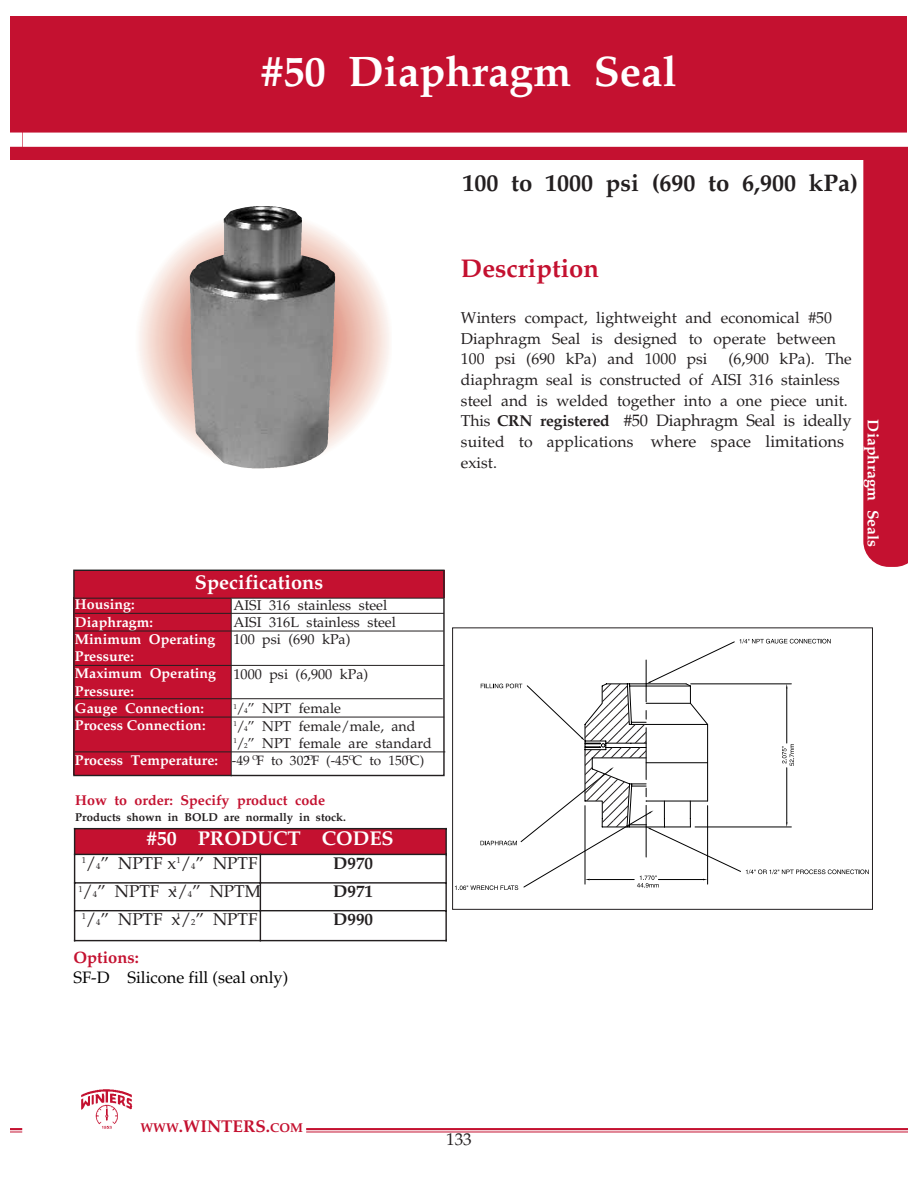
<style>
.page{position:relative;width:918px;height:1188px;background:#fff}
.page>*{position:absolute;margin:0;border:0;box-sizing:border-box;transform-origin:0 0}
.t1{font:700 42.75px "Palatino";color:#fff}
.t2{font:700 25.65px "Palatino";color:#c41130}
.t3{font:700 24px "Palatino";color:#231f20}
.t4{font:700 19.95px "Palatino";color:#fff}
.t5{font:17.1px "Palatino";color:#231f20}
.t6{font:700 17.1px "Palatino";color:#c41130}
.t7{font:700 17.1px "Palatino";color:#231f20}
.t8{font:16.5px/20.7px "Palatino";letter-spacing:-.015em;color:#231f20}
.t9{font:16.5px "Palatino";color:#000}
.t10{font:700 16.5px "Palatino";color:#c41130}
.t11{font:15.75px/20.7px "Palatino";color:#231f20}
.t12{font:700 15.6px "Palatino";color:#fff}
.t13{font:14.25px/17.2px "Palatino";color:#231f20}
.t14{font:700 14.25px/17.2px "Palatino";color:#fff}
.t15{font:700 14.25px "Palatino";color:#c41130}
.t16{font:13.5px "Palatino";color:#231f20}
.t17{font:700 11.4px "Palatino";color:#231f20}
.s1{font-size:7.2px}
.s2{font-size:8.55px}
.s3{font-size:15.75px}
.s4{font-weight:700;font-size:15.75px}
.s5{font-size:12.9px}
</style>
<div class="page">
<svg style="left:863px;top:160px;width:44px;height:407px;background:#c61a38"></svg>
<svg style="left:10px;top:1128px;width:12px;height:5px"></svg>
<div style="left:10px;top:16px;width:14px;height:144px;background:#c41130"></div>
<div style="left:10px;top:133px;width:14px;height:14px;background:#fff"></div>
<img style="left:81px;top:1089px;width:52px;height:40px">
<hr style="left:306px;top:1128px;width:601px;height:2px;background:#c41130">
<hr style="left:306px;top:1132px;width:601px;height:1px;background:#c41130">
<div style="left:23px;top:16px;width:884px;height:144px;background:#c41130"></div>
<div style="left:23px;top:133px;width:884px;height:14px;background:#fff"></div>
<svg style="left:139px;top:238px;width:251px;height:231px"></svg>
<img style="left:190px;top:206px;width:145px;height:262px">
<div style="left:74px;top:598px;width:157px;height:177px;background:#c41130"></div>
<div style="left:74px;top:571px;width:370px;height:27px;background:#c41130"></div>
<hr style="left:74px;top:598px;width:370px;height:1px;background:#231f20">
<hr style="left:75px;top:752px;width:370px;height:1px;background:#231f20">
<hr style="left:74px;top:717px;width:370px;height:1px;background:#231f20">
<hr style="left:75px;top:698px;width:368px;height:1px;background:#231f20">
<hr style="left:75px;top:665px;width:369px;height:1px;background:#231f20">
<hr style="left:75px;top:631px;width:369px;height:1px;background:#231f20">
<hr style="left:75px;top:613px;width:369px;height:1px;background:#231f20">
<hr style="left:231px;top:598px;width:1px;height:178px;background:#231f20">
<div style="left:73px;top:570px;width:372px;height:206px;border:1px solid #231f20"></div>
<svg style="left:455px;top:639px;width:414px;height:251px"></svg>
<div style="left:452px;top:628px;width:421px;height:282px;border:1px solid #231f20"></div>
<div style="left:75px;top:829px;width:370px;height:25px;background:#c41130"></div>
<hr style="left:74px;top:828px;width:1px;height:113px;background:#231f20">
<hr style="left:260px;top:854px;width:1px;height:87px;background:#231f20">
<hr style="left:445px;top:828px;width:2px;height:113px;background:#231f20">
<hr style="left:74px;top:828px;width:373px;height:1px;background:#231f20">
<hr style="left:74px;top:854px;width:373px;height:1px;background:#231f20">
<hr style="left:74px;top:882px;width:373px;height:2px;background:#231f20">
<hr style="left:74px;top:910px;width:373px;height:1px;background:#231f20">
<hr style="left:74px;top:940px;width:373px;height:1px;background:#231f20">
<h1 class="t1" style="left:262px;top:47px;width:417px">#50 Diaphragm Seal</h1>
<h3 class="t3" style="left:463px;top:169px;width:397px">100 to 1000 psi (690 to 6,900 kPa)</h3>
<p class="t4" style="left:195px;top:570px;width:130px">Specifications</p>
<p class="t14" style="left:75px;top:596px;width:143px">Housing:<br>Diaphragm:<br>Minimum Operating<br>Pressure:<br>Maximum Operating<br>Pressure:<br>Gauge Connection:<br>Process Connection:</p>
<p class="t14" style="left:75px;top:751px;width:145px">Process Temperature:</p>
<p class="t13" style="left:233px;top:597px;width:164px">AISI 316 stainless steel<br>AISI 316L stainless steel<br>100 psi (690 kPa)</p>
<p class="t13" style="left:233px;top:666px;width:136px">1000 psi (6,900 kPa)</p>
<p class="t13" style="left:233px;top:700px;width:200px"><sup>1</sup>/<span class="s1">4</span>” NPT female<br><sup>1</sup>/<span class="s1">4</span>” NPT female/male, and<br><sup>1</sup>/<span class="s1">2</span>” NPT female are standard</p>
<p class="t16" style="left:232px;top:753px;width:194px">-49 <sup>O</sup>F to 302<sup>O</sup>F (-45<sup>O</sup>C to 150<sup>O</sup>C)</p>
<p class="t15" style="left:75px;top:792px;width:251px">How to order: Specify product code</p>
<p class="t17" style="left:75px;top:810px;width:272px">Products shown in BOLD are normally in stock.</p>
<p class="t4" style="left:147px;top:827px;width:248px">#50 PRODUCT CODES</p>
<p class="t5" style="left:82px;top:853px;width:177px"><sup>1</sup>/<span class="s2">4</span>” NPTF x <sup>1</sup>/<span class="s2">4</span>” NPTF</p>
<p class="t7" style="left:333px;top:853px;width:41px">D970</p>
<p class="t5" style="left:78px;top:882px;width:184px"><sup>1</sup>/<span class="s2">4</span>” NPTF x <sup>1</sup>/<span class="s2">4</span>” NPTM</p>
<p class="t7" style="left:333px;top:882px;width:41px">D971</p>
<p class="t5" style="left:82px;top:909px;width:177px"><sup>1</sup>/<span class="s2">4</span>” NPTF x <sup>1</sup>/<span class="s2">2</span>” NPTF</p>
<p class="t7" style="left:333px;top:909px;width:41px">D990</p>
<p class="t10" style="left:73px;top:948px;width:67px">Options:</p>
<p class="t9" style="left:73px;top:968px;width:216px">SF-D Silicone fill (seal only)</p>
<h2 class="t2" style="left:461px;top:254px;width:140px">Description</h2>
<p class="t11" style="left:461px;top:307px;width:376px">Winters compact, lightweight and economical #50<br>Diaphragm Seal is designed to operate between<br>100 psi (690 kPa) and 1000 psi</p>
<p class="t11" style="left:461px;top:349px;width:392px;text-indent:267px">(6,900 kPa). The diaphragm seal is constructed of AISI 316 stainless steel and is welded together into a one piece unit.</p>
<p class="t8" style="left:461px;top:411px;width:392px"><span class="s3">This</span> <span class="s4">CRN registered</span> #50 Diaphragm Seal is ideally <span class="s3">suited to applications</span> where space limitations</p>
<p class="t11" style="left:461px;top:452px;width:38px">exist.</p>
<p class="t12" style="left:882px;top:419px;width:129px;rotate:90deg">Diaphragm Seals</p>
<p class="t6" style="left:141px;top:1116px;width:164px"><span class="s5">WWW</span>.WINTERS.<span class="s5">COM</span></p>
<p class="t5" style="left:446px;top:1129px;width:27px">133</p>
</div>
